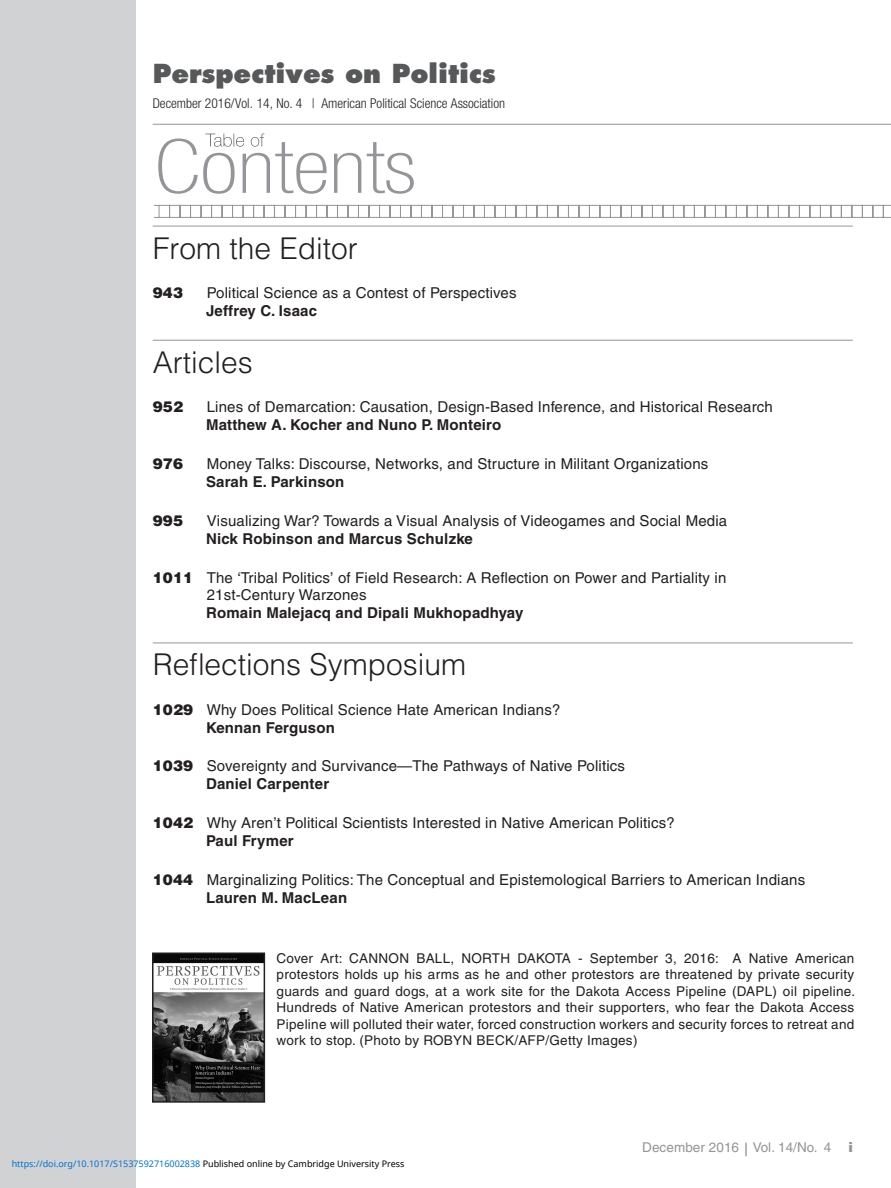
<style>
.page{position:relative;width:891px;height:1188px;background:#fff}
.page>*{position:absolute;margin:0;border:0;box-sizing:border-box;transform-origin:0 0}
.t1{font:300 30px "Helvetica";color:#231f20}
.t2{font:800 25.5px "Futura";color:#57585a}
.t3{font:15px/18px "Helvetica";letter-spacing:.01em;color:#231f20}
.t4{font:900 15px "Helvetica";letter-spacing:.01em;color:#231f20}
.t5{font:13.5px/16.5px "Helvetica";letter-spacing:.02em;color:#231f20;text-align:justify}
.t6{font:300 condensed 13.5px "Helvetica Neue";color:#231f20}
.t7{font:13.5px "Helvetica";letter-spacing:.005em;color:#939598}
.t8{font:900 13.5px "Helvetica";color:#939598}
.t9{font:9px "Noto Sans";color:#0172cf}
.s1{font-weight:700}
.s2{font-weight:900}
.s3{color:#000}
.s4{font-size:18px}
</style>
<div class="page">
<hr style="left:153px;top:124px;width:738px;height:1px;background:#939598">
<svg style="left:154px;top:205px;width:737px;height:13px"></svg>
<div style="left:0;top:0;width:136px;height:1188px;background:#d1d2d4"></div>
<svg style="left:158px;top:133px;width:256px;height:61px"></svg>
<hr style="left:153px;top:226px;width:700px;height:1px;background:#939598">
<hr style="left:153px;top:340px;width:700px;height:1px;background:#939598">
<hr style="left:153px;top:643px;width:700px;height:1px;background:#939598">
<img style="left:155px;top:955px;width:107px;height:145px">
<div style="left:152px;top:952px;width:113px;height:151px;border:2px solid #231f20"></div>
<p class="t2" style="left:153px;top:63px;width:345px">Perspectives on Politics</p>
<p class="t6" style="left:153px;top:98px;width:354px">December 2016/ Vol. 14, No. 4 | American Political Science Association</p>
<p class="t1" style="left:153px;top:237px;width:207px">From the Editor</p>
<p class="t4" style="left:153px;top:287px;width:32px">943</p>
<p class="t3" style="left:206px;top:285px;width:312px">Political Science as a Contest of Perspectives<br><span class="s1">Jeffrey C. Isaac</span></p>
<p class="t1" style="left:153px;top:351px;width:102px">Articles</p>
<p class="t4" style="left:153px;top:401px;width:32px">952</p>
<p class="t3" style="left:206px;top:399px;width:568px">Lines of Demarcation: Causation, Design-Based Inference, and Historical Research<br><span class="s1">Matthew A. Kocher and Nuno P. Monteiro</span></p>
<p class="t4" style="left:153px;top:458px;width:32px">976</p>
<p class="t3" style="left:206px;top:456px;width:504px">Money Talks: Discourse, Networks, and Structure in Militant Organizations<br><span class="s1">Sarah E. Parkinson</span></p>
<p class="t4" style="left:153px;top:515px;width:32px">995</p>
<p class="t3" style="left:206px;top:513px;width:523px">Visualizing War? Towards a Visual Analysis of Videogames and Social Media<br><span class="s1">Nick Robinson and Marcus Schulzke</span></p>
<p class="t3" style="left:206px;top:570px;width:522px;text-indent:-53px"><span class="s2">1011</span> The ‘Tribal Politics’ of Field Research: A Reflection on Power and Partiality in<br>21st-Century Warzones<br><span class="s1">Romain Malejacq and Dipali Mukhopadhyay</span></p>
<p class="t1" style="left:153px;top:654px;width:315px">Reflections Symposium</p>
<p class="t3" style="left:206px;top:702px;width:356px;text-indent:-53px"><span class="s2">1029</span> Why Does Political Science Hate American Indians?<br><span class="s1">Kennan Ferguson</span></p>
<p class="t3" style="left:206px;top:759px;width:421px;text-indent:-53px"><span class="s2">1039</span> Sovereignty and Survivance—The Pathways of Native Politics<br><span class="s1">Daniel Carpenter</span></p>
<p class="t3" style="left:206px;top:815px;width:470px;text-indent:-53px"><span class="s2">1042</span> Why Aren’t Political Scientists Interested in Native American Politics?<br><span class="s1">Paul Frymer</span></p>
<p class="t3" style="left:206px;top:872px;width:601px;text-indent:-53px"><span class="s2">1044</span> Marginalizing Politics: The Conceptual and Epistemological Barriers to American Indians<br><span class="s1">Lauren M. MacLean</span></p>
<p class="t5" style="left:277px;top:951px;width:580px">Cover Art: CANNON BALL, NORTH DAKOTA - September 3, 2016: A Native American protestors holds up his arms as he and other protestors are threatened by private security guards and guard dogs, at a work site for the Dakota Access Pipeline (DAPL) oil pipeline.<br>Hundreds of Native American protestors and their supporters, who fear the Dakota Access Pipeline will polluted their water, forced construction workers and security forces to retreat and work to stop. (Photo by ROBYN BECK/AFP/Getty Images)</p>
<p class="t9" style="left:12px;top:1157px;width:394px">https://doi.org/10.1017/S1537592716002838 <span class="s3">Published online by Cambridge University Press</span></p>
<p class="t7" style="left:642px;top:1142px;width:191px">December 2016 <span class="s4">|</span> Vol. 14/No. 4</p>
<p class="t8" style="left:848px;top:1142px;width:6px">i</p>
</div>
